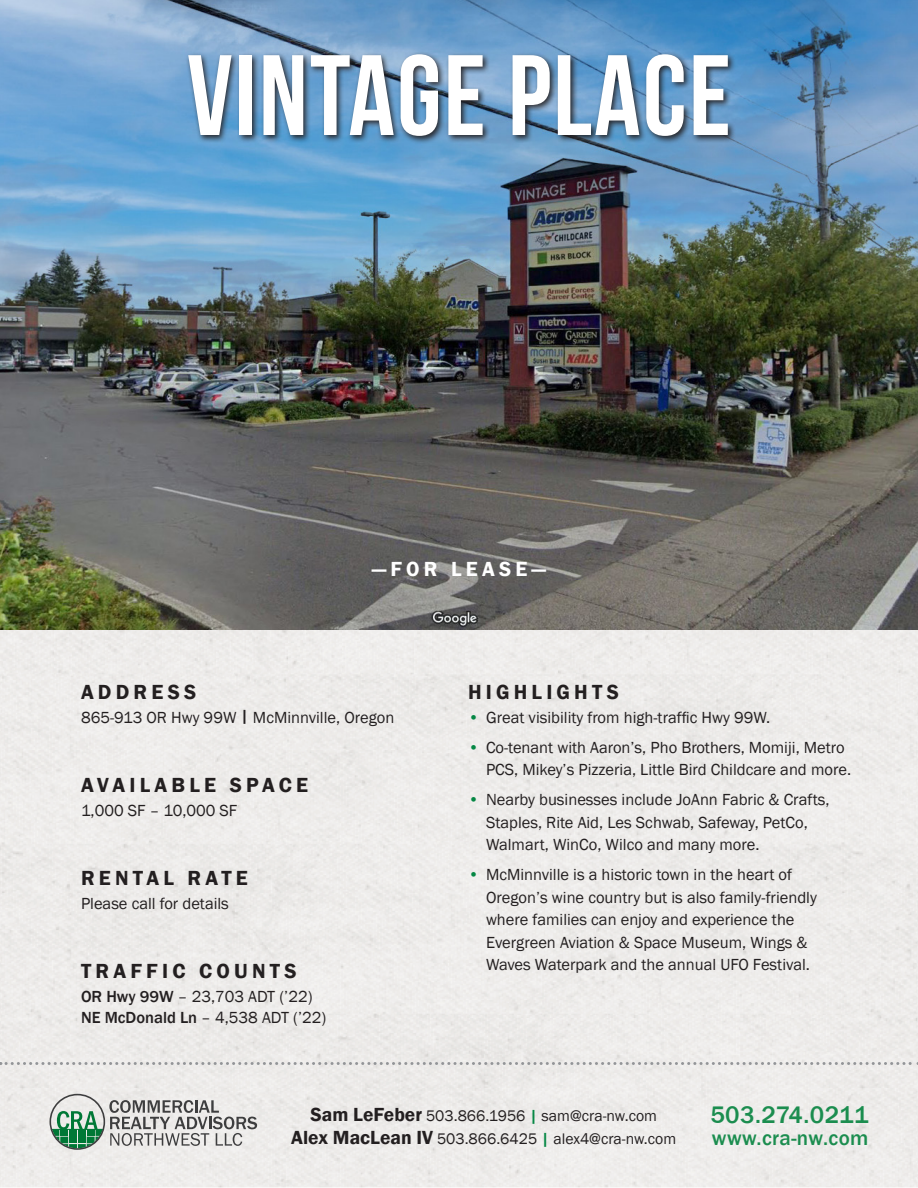
<style>
.page{position:relative;width:918px;height:1188px;background:#fff}
.page>*{position:absolute;margin:0;border:0;box-sizing:border-box;transform-origin:0 0}
.t1{font:114px "Bebas Neue";letter-spacing:.02em;color:#fff}
.t2{font:500 24.6px "Franklin Gothic";letter-spacing:.02em;color:#1b8d4f}
.t3{font:600 21px "Franklin Gothic";letter-spacing:.2em;color:#231f20}
.t4{font:500 21px "Franklin Gothic";letter-spacing:.02em;color:#1b8d4f}
.t5{font:600 21px "Franklin Gothic";letter-spacing:.2em;color:#fff}
.t6{font:16.5px/22.5px "Franklin Gothic";color:#231f20}
.t7{font:15.75px/23.9px "Franklin Gothic";color:#231f20;text-align:center}
.s1{font-weight:500}
.s2{color:#058744}
.s3{font-weight:600;font-size:19.5px}
.s4{font-weight:500;font-size:16.5px;color:#058744}
</style>
<div class="page">
<svg style="left:0;top:1062px;width:918px;height:3px;background:#cbcbcb"></svg>
<img style="left:0;top:0;width:918px;height:630px">
<svg style="left:50px;top:1094px;width:207px;height:56px;background:#b8c1ba"></svg>
<div style="left:185px;top:52px;width:552px;height:92px;background:#231f20;opacity:.9"></div>
<h1 class="t1" style="left:187px;top:33px;width:545px">VINTAGE PLACE</h1>
<p class="t5" style="left:372px;top:556px;width:175px">—FOR LEASE—</p>
<p class="t3" style="left:81px;top:679px;width:117px">ADDRESS</p>
<p class="t6" style="left:81px;top:706px;width:315px">865-913 OR Hwy 99W <span class="s1">|</span> McMinnville, Oregon</p>
<p class="t3" style="left:81px;top:772px;width:229px">AVAILABLE SPACE</p>
<p class="t6" style="left:81px;top:799px;width:158px">1,000 SF – 10,000 SF</p>
<p class="t3" style="left:81px;top:865px;width:168px">RENTAL RATE</p>
<p class="t6" style="left:81px;top:892px;width:149px">Please call for details</p>
<p class="t3" style="left:81px;top:958px;width:217px">TRAFFIC COUNTS</p>
<p class="t6" style="left:81px;top:986px;width:247px;line-height:21px"><span class="s1">OR Hwy 99W</span> – 23,703 ADT (’22)<br><span class="s1">NE McDonald Ln</span> – 4,538 ADT (’22)</p>
<p class="t3" style="left:468px;top:679px;width:153px">HIGHLIGHTS</p>
<p class="t6" style="left:468px;top:706px;width:304px"><span class="s2">•</span> Great visibility from high-traffic Hwy 99W.</p>
<p class="t6" style="left:486px;top:736px;width:367px;text-indent:-18px"><span class="s2">•</span> Co-tenant with Aaron’s, Pho Brothers, Momiji, Metro<br>PCS, Mikey’s Pizzeria, Little Bird Childcare and more.</p>
<p class="t6" style="left:486px;top:789px;width:345px;text-indent:-18px"><span class="s2">•</span> Nearby businesses include JoAnn Fabric &amp; Crafts,<br>Staples, Rite Aid, Les Schwab, Safeway, PetCo,<br>Walmart, WinCo, Wilco and many more.</p>
<p class="t6" style="left:486px;top:864px;width:332px;text-indent:-18px"><span class="s2">•</span> McMinnville is a historic town in the heart of Oregon’s wine country but is also family-friendly where families can enjoy and experience the Evergreen Aviation &amp; Space Museum, Wings &amp; Waves Waterpark and the annual UFO Festival.</p>
<p class="t7" style="left:291px;top:1104px;width:386px"><span class="s3">Sam LeFeber</span> 503.866.1956 <span class="s4">|</span> sam@cra-nw.com<br><span class="s3">Alex MacLean IV</span> 503.866.6425 <span class="s4">|</span> alex4@cra-nw.com</p>
<h2 class="t2" style="left:710px;top:1099px;width:160px">503.274.0211</h2>
<p class="t4" style="left:712px;top:1125px;width:158px">www.cra-nw.com</p>
</div>
